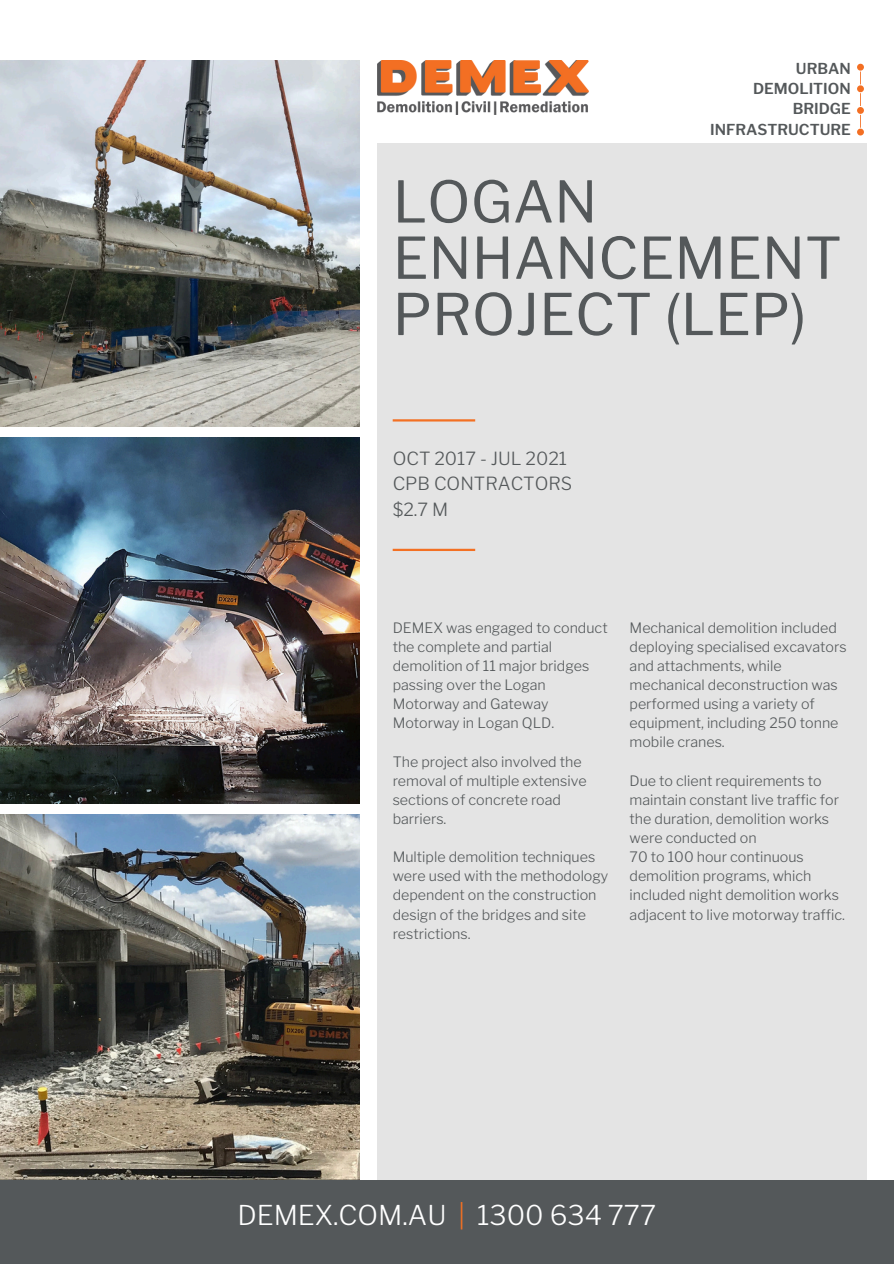
<style>
.page{position:relative;width:894px;height:1264px;background:#fff}
.page>*{position:absolute;margin:0;border:0;box-sizing:border-box;transform-origin:0 0}
.t1{font:57px/56.2px "Libre Franklin";color:#54585a}
.t2{font:300 27.15px "Libre Franklin";color:#fff}
.t3{font:300 18px "Libre Franklin";color:#54585a}
.t4{font:600 15px/20.2px "Libre Franklin";color:#54585a;text-align:right}
.t5{font:300 14.25px/19.2px "Libre Franklin";color:#54585a}
.s1{color:#f37023}
</style>
<div class="page">
<div style="left:377px;top:143px;width:489px;height:1036px;background:#e4e4e4"></div>
<img style="left:0;top:61px;width:359px;height:365px">
<img style="left:0;top:437px;width:359px;height:366px">
<img style="left:0;top:814px;width:359px;height:365px">
<div style="left:0;top:1180px;width:893px;height:83px;background:#54585a"></div>
<img style="left:377px;top:61px;width:211px;height:54px">
<svg style="left:857px;top:64px;width:6px;height:71px"></svg>
<hr style="left:392px;top:419px;width:83px;height:2px;background:#f37023">
<hr style="left:392px;top:549px;width:83px;height:2px;background:#f37023">
<p class="t4" style="left:752px;top:58px;width:99px">URBAN<br>DEMOLITION<br>BRIDGE</p>
<p class="t4" style="left:709px;top:119px;width:142px">INFRASTRUCTURE</p>
<p class="t1" style="left:392px;top:174px;width:450px">LOGAN<br>ENHANCEMENT<br>PROJECT (LEP)</p>
<p class="t3" style="left:392px;top:447px;width:176px">OCT 2017 - JUL 2021</p>
<p class="t3" style="left:392px;top:473px;width:181px">CPB CONTRACTORS</p>
<p class="t3" style="left:392px;top:499px;width:57px">$2.7 M</p>
<p class="t5" style="left:392px;top:618px;width:216px">DEMEX was engaged to conduct the complete and partial demolition of 11 major bridges passing over the Logan<br>Motorway and Gateway<br>Motorway in Logan QLD.</p>
<p class="t5" style="left:392px;top:751px;width:195px">The project also involved the removal of multiple extensive sections of concrete road barriers.</p>
<p class="t5" style="left:392px;top:847px;width:217px">Multiple demolition techniques were used with the methodology dependent on the construction design of the bridges and site restrictions.</p>
<p class="t5" style="left:629px;top:618px;width:218px">Mechanical demolition included deploying specialised excavators and attachments, while mechanical deconstruction was performed using a variety of equipment, including 250 tonne mobile cranes.</p>
<h1 class="t5" style="left:629px;top:771px;width:211px">Due to client requirements to maintain constant live traffic for the duration, demolition works were conducted on</h1>
<h2 class="t5" style="left:629px;top:847px;width:217px">70 to 100 hour continuous demolition programs, which included night demolition works adjacent to live motorway traffic.</h2>
<h3 class="t2" style="left:237px;top:1198px;width:420px">DEMEX.COM.AU <span class="s1">|</span> 1300 634 777</h3>
</div>
